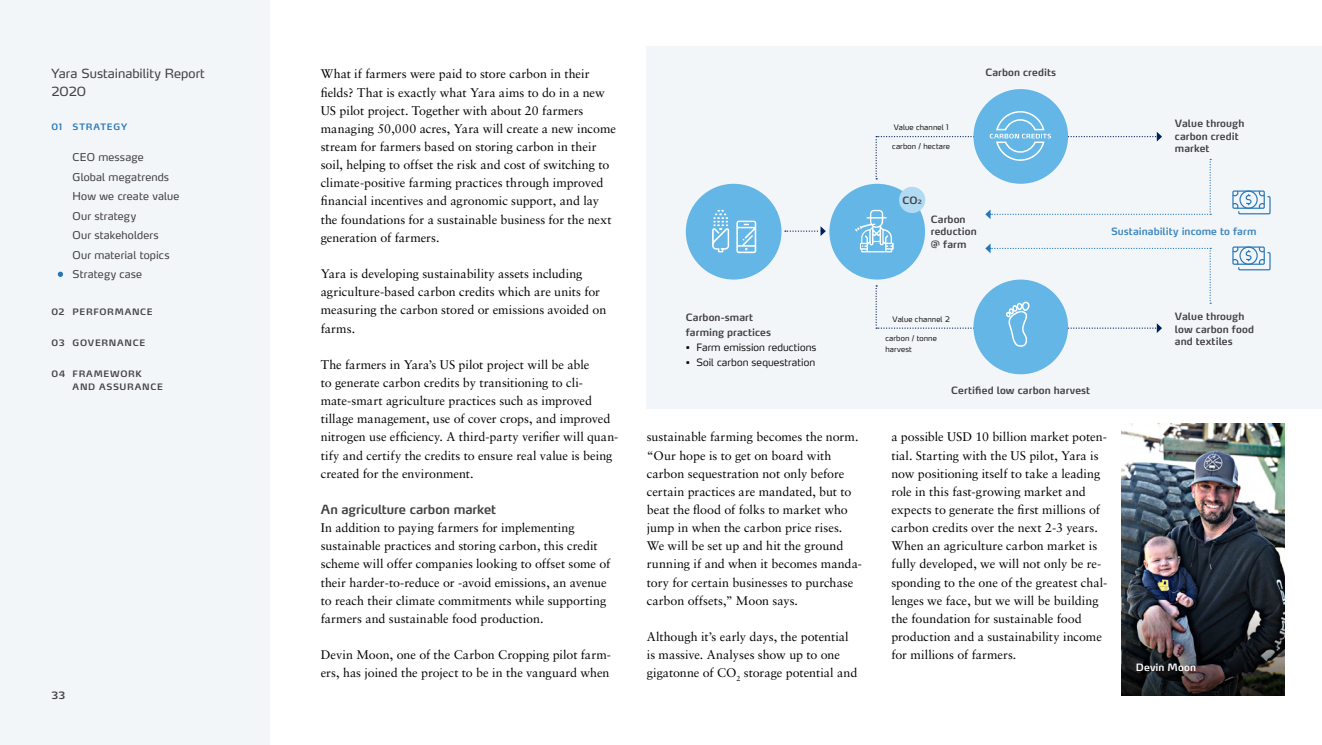
<style>
.page{position:relative;width:1322px;height:745px;background:#fff}
.page>*{position:absolute;margin:0;border:0;box-sizing:border-box;transform-origin:0 0}
.Brødtekst_Sabon{font:12.5px/18.1px "Sabon LT Std";color:#000}
.t1{font:12.5px/18.1px "Max LF";letter-spacing:.005em;color:#414042}
.H4_Max{font:600 12.5px "Max LF";letter-spacing:-.005em;color:#414042}
.t2{font:10.62px/19.5px "Max LF";letter-spacing:.015em;color:#414042}
.H5_Ikoner{font:600 10px/12.5px "Max LF";letter-spacing:.01em;color:#414042}
.t3{font:300 10px "Max LF";letter-spacing:.01em;color:#000}
.H5_Ikoner-2{font:600 10px "Max LF";letter-spacing:.01em;color:#3d85bf}
.H5_Ikoner-3{font:600 10px "Max LF";letter-spacing:.01em;color:#fff}
.t4{font:600 8.75px/13.1px "Max LF";letter-spacing:.08em;color:#414042}
.t5{font:600 8.75px "Max LF";letter-spacing:.09em;color:#2777b8}
.Navn{font:300 7.5px/11.2px "Max LF";letter-spacing:.02em;color:#000}
.s1{font-size:5.88px}
</style>
<div class="page">
<div style="left:0;top:0;width:269px;height:744px;background:#f3f6f9"></div>
<div style="left:647px;top:46px;width:675px;height:363px;background:#f3f6f9"></div>
<svg style="left:1232px;top:190px;width:39px;height:25px"></svg>
<svg style="left:1232px;top:246px;width:39px;height:25px"></svg>
<div style="left:686px;top:184px;width:95px;height:95px;background:#63b6e6;border-radius:50%"></div>
<div style="left:829px;top:184px;width:96px;height:95px;background:#63b6e6;border-radius:50%"></div>
<div style="left:973px;top:89px;width:95px;height:95px;background:#63b6e6;border-radius:50%"></div>
<div style="left:973px;top:279px;width:95px;height:95px;background:#63b6e6;border-radius:50%"></div>
<svg style="left:712px;top:210px;width:17px;height:42px"></svg>
<svg style="left:736px;top:220px;width:20px;height:33px"></svg>
<svg style="left:785px;top:226px;width:41px;height:10px"></svg>
<img style="left:1121px;top:423px;width:163px;height:149px">
<img style="left:1121px;top:572px;width:163px;height:123px">
<svg style="left:855px;top:110px;width:356px;height:238px"></svg>
<svg style="left:58px;top:271px;width:5px;height:6px"></svg>
<p class="t1" style="left:51px;top:64px;width:155px">Yara Sustainability Report<br>2020</p>
<p class="t5" style="left:51px;top:121px;width:77px">01 STRATEGY</p>
<p class="t2" style="left:73px;top:147px;width:108px">CEO message<br>Global megatrends<br>How we create value<br>Our strategy<br>Our stakeholders<br>Our material topics<br>Strategy case</p>
<p class="t4" style="left:51px;top:305px;width:103px">02 PERFORMANCE</p>
<p class="t4" style="left:51px;top:336px;width:95px">03 GOVERNANCE</p>
<p class="t4" style="left:73px;top:367px;width:92px;text-indent:-21px">04 FRAMEWORK<br>AND ASSURANCE</p>
<p class="H5_Ikoner" style="left:51px;top:688px;width:15px">33</p>
<p class="Brødtekst_Sabon" style="left:321px;top:65px;width:297px">What if farmers were paid to store carbon in their fields? That is exactly what Yara aims to do in a new US pilot project. Together with about 20 farmers managing 50,000 acres, Yara will create a new income stream for farmers based on storing carbon in their soil, helping to offset the risk and cost of switching to climate-positive farming practices through improved financial incentives and agronomic support, and lay the foundations for a sustainable business for the next generation of farmers.</p>
<p class="Brødtekst_Sabon" style="left:321px;top:264px;width:287px">Yara is developing sustainability assets including agriculture-based carbon credits which are units for measuring the carbon stored or emissions avoided on farms.</p>
<p class="Brødtekst_Sabon" style="left:321px;top:355px;width:299px">The farmers in Yara’s US pilot project will be able<br>to generate carbon credits by transitioning to cli&shy;mate-smart agriculture practices such as improved tillage management, use of cover crops, and improved nitrogen use efficiency. A third-party verifier will quan&shy;tify and certify the credits to ensure real value is being created for the environment.</p>
<p class="H4_Max" style="left:321px;top:501px;width:177px">An agriculture carbon market</p>
<p class="Brødtekst_Sabon" style="left:321px;top:518px;width:291px">In addition to paying farmers for implementing sustainable practices and storing carbon, this credit scheme will offer companies looking to offset some of their harder-to-reduce or -avoid emissions, an avenue to reach their climate commitments while supporting farmers and sustainable food production.</p>
<p class="Brødtekst_Sabon" style="left:321px;top:645px;width:292px">Devin Moon, one of the Carbon Cropping pilot farm&shy;ers, has joined the project to be in the vanguard when</p>
<p class="H5_Ikoner" style="left:985px;top:66px;width:72px">Carbon credits</p>
<p class="Navn" style="left:894px;top:121px;width:56px">Value channel 1</p>
<p class="Navn" style="left:892px;top:140px;width:59px">carbon / hectare</p>
<p class="H5_Ikoner" style="left:902px;top:194px;width:21px">CO<span class="s1">2</span></p>
<p class="H5_Ikoner" style="left:931px;top:212px;width:47px">Carbon reduction @ farm</p>
<p class="H5_Ikoner" style="left:1175px;top:117px;width:71px">Value through carbon credit market</p>
<p class="H5_Ikoner-2" style="left:1111px;top:225px;width:147px">Sustainability income to farm</p>
<p class="H5_Ikoner" style="left:686px;top:309px;width:87px;line-height:15px">Carbon-smart farming practices</p>
<p class="t3" style="left:686px;top:341px;width:132px">• Farm emission reductions</p>
<p class="t3" style="left:686px;top:356px;width:131px">• Soil carbon sequestration</p>
<p class="Brødtekst_Sabon" style="left:647px;top:427px;width:217px">sustainable farming becomes the norm. “Our hope is to get on board with carbon sequestration not only before certain practices are mandated, but to beat the flood of folks to market who jump in when the carbon price rises.<br>We will be set up and hit the ground running if and when it becomes manda&shy;tory for certain businesses to purchase carbon offsets,” Moon says.</p>
<p class="Brødtekst_Sabon" style="left:647px;top:627px;width:212px">Although it’s early days, the potential is massive. Analyses show up to one gigatonne of CO<sub>2</sub> storage potential and</p>
<p class="Navn" style="left:892px;top:313px;width:59px">Value channel 2</p>
<p class="Navn" style="left:885px;top:332px;width:53px">carbon / tonne harvest</p>
<p class="H5_Ikoner" style="left:951px;top:384px;width:140px">Certified low carbon harvest</p>
<p class="Brødtekst_Sabon" style="left:891px;top:427px;width:217px">a possible USD 10 billion market poten&shy;tial. Starting with the US pilot, Yara is now positioning itself to take a leading role in this fast-growing market and expects to generate the first millions of carbon credits over the next 2-3 years.</p>
<p class="Brødtekst_Sabon" style="left:891px;top:536px;width:217px">When an agriculture carbon market is fully developed, we will not only be re&shy;sponding to the one of the greatest chal&shy;lenges we face, but we will be building the foundation for sustainable food production and a sustainability income for millions of farmers.</p>
<p class="H5_Ikoner" style="left:1175px;top:310px;width:81px">Value through low carbon food and textiles</p>
<p class="H5_Ikoner-3" style="left:1136px;top:660px;width:62px">Devin Moon</p>
</div>
